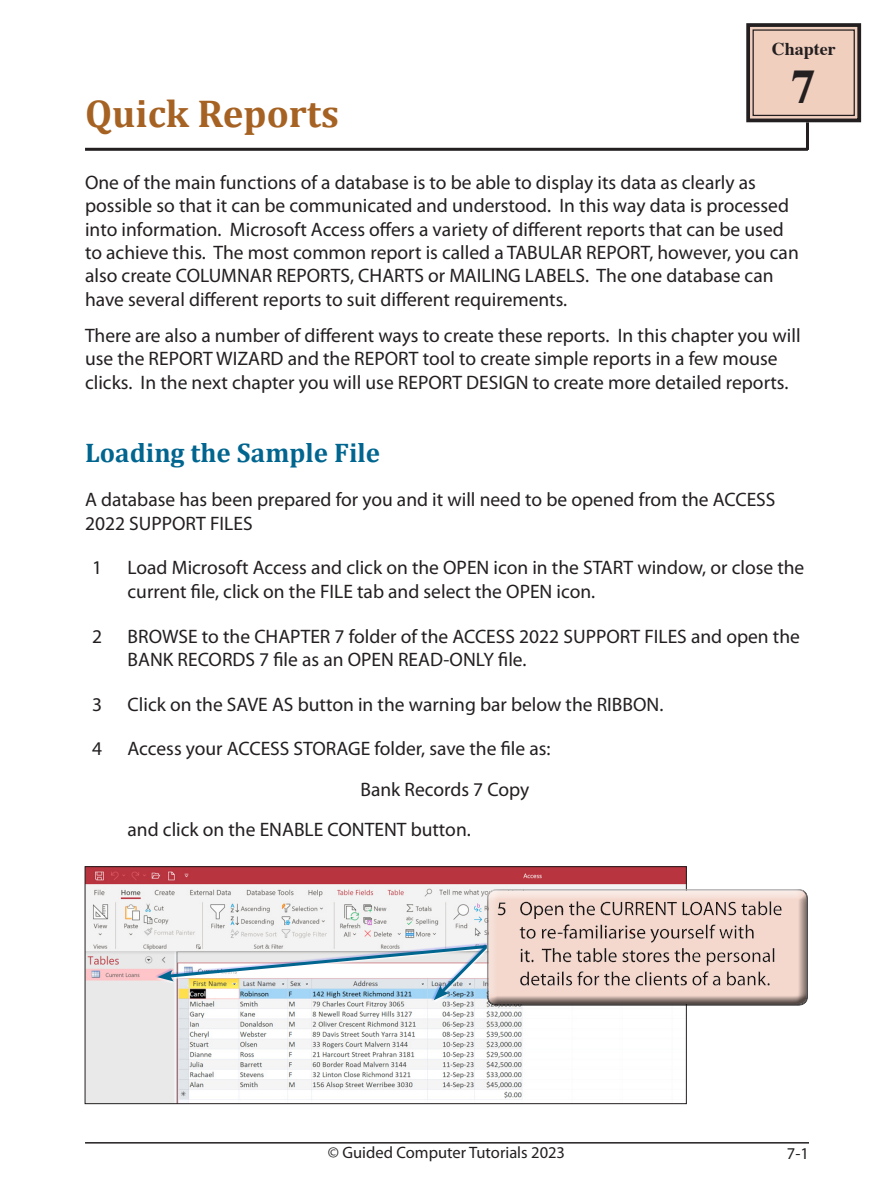
<style>
.page{position:relative;width:893px;height:1191px;background:#fff}
.page>*{position:absolute;margin:0;border:0;box-sizing:border-box;transform-origin:0 0}
.Index_section{font:700 48.3px "Times";color:#231f20}
.Chapter_Title{font:700 39px "Cambria";color:#a66223}
.Sub-Head{font:700 27px "Cambria";color:#00658f}
.Paragraph{font:19.5px/23.4px "Myriad Pro";color:#231f20}
.Body{font:19.5px/23.4px "Myriad Pro";color:#231f20}
.Index_section-2{font:700 18px "Times";color:#231f20}
.Body-2{font:16.5px "Myriad Pro";color:#231f20}
</style>
<div class="page">
<hr style="left:85px;top:1142px;width:724px;height:1px;background:#231f20">
<hr style="left:85px;top:148px;width:723px;height:3px;background:#231f20">
<hr style="left:806px;top:122px;width:3px;height:28px;background:#231f20">
<svg style="left:746px;top:23px;width:116px;height:100px;background:#d3b6a9"></svg>
<div style="left:752px;top:29px;width:103px;height:87px;border:1px solid #231f20"></div>
<img style="left:87px;top:868px;width:598px;height:234px">
<div style="left:85px;top:866px;width:602px;height:238px;border:1px solid #231f20"></div>
<svg style="left:157px;top:889px;width:329px;height:116px"></svg>
<div style="left:486px;top:889px;width:322px;height:117px;background:#231f20;opacity:.75"></div>
<p class="Index_section-2" style="left:772px;top:31px;width:65px">Chapter</p>
<p class="Index_section" style="left:792px;top:40px;width:26px">7</p>
<p class="Chapter_Title" style="left:85px;top:86px;width:256px">Quick Reports</p>
<p class="Paragraph" style="left:85px;top:170px;width:715px">One of the main functions of a database is to be able to display its data as clearly as possible so that it can be communicated and understood. In this way data is processed into information. Microsoft Access offers a variety of different reports that can be used to achieve this. The most common report is called a TABULAR REPORT, however, you can also create COLUMNAR REPORTS, CHARTS or MAILING LABELS. The one database can have several different reports to suit different requirements.</p>
<p class="Paragraph" style="left:85px;top:323px;width:717px">There are also a number of different ways to create these reports. In this chapter you will use the REPORT WIZARD and the REPORT tool to create simple reports in a few mouse clicks. In the next chapter you will use REPORT DESIGN to create more detailed reports.</p>
<p class="Sub-Head" style="left:85px;top:433px;width:297px">Loading the Sample File</p>
<p class="Paragraph" style="left:85px;top:488px;width:692px">A database has been prepared for you and it will need to be opened from the ACCESS<br>2022 SUPPORT FILES</p>
<p class="Body" style="left:92px;top:556px;width:12px">1</p>
<p class="Body" style="left:128px;top:556px;width:678px">Load Microsoft Access and click on the OPEN icon in the START window, or close the current file, click on the FILE tab and select the OPEN icon.</p>
<p class="Body" style="left:92px;top:624px;width:12px">2</p>
<p class="Body" style="left:128px;top:624px;width:674px">BROWSE to the CHAPTER 7 folder of the ACCESS 2022 SUPPORT FILES and open the<br>BANK RECORDS 7 file as an OPEN READ-ONLY file.</p>
<p class="Body" style="left:92px;top:692px;width:12px">3</p>
<p class="Body" style="left:128px;top:692px;width:537px">Click on the SAVE AS button in the warning bar below the RIBBON.</p>
<p class="Body" style="left:92px;top:736px;width:12px">4</p>
<p class="Body" style="left:128px;top:736px;width:424px">Access your ACCESS STORAGE folder, save the file as:</p>
<p class="Body" style="left:360px;top:777px;width:170px">Bank Records 7 Copy</p>
<p class="Body" style="left:128px;top:817px;width:345px">and click on the ENABLE CONTENT button.</p>
<p class="Body-2" style="left:328px;top:1142px;width:239px">© Guided Computer Tutorials 2023</p>
<p class="Body-2" style="left:787px;top:1143px;width:23px">7-1</p>
</div>
